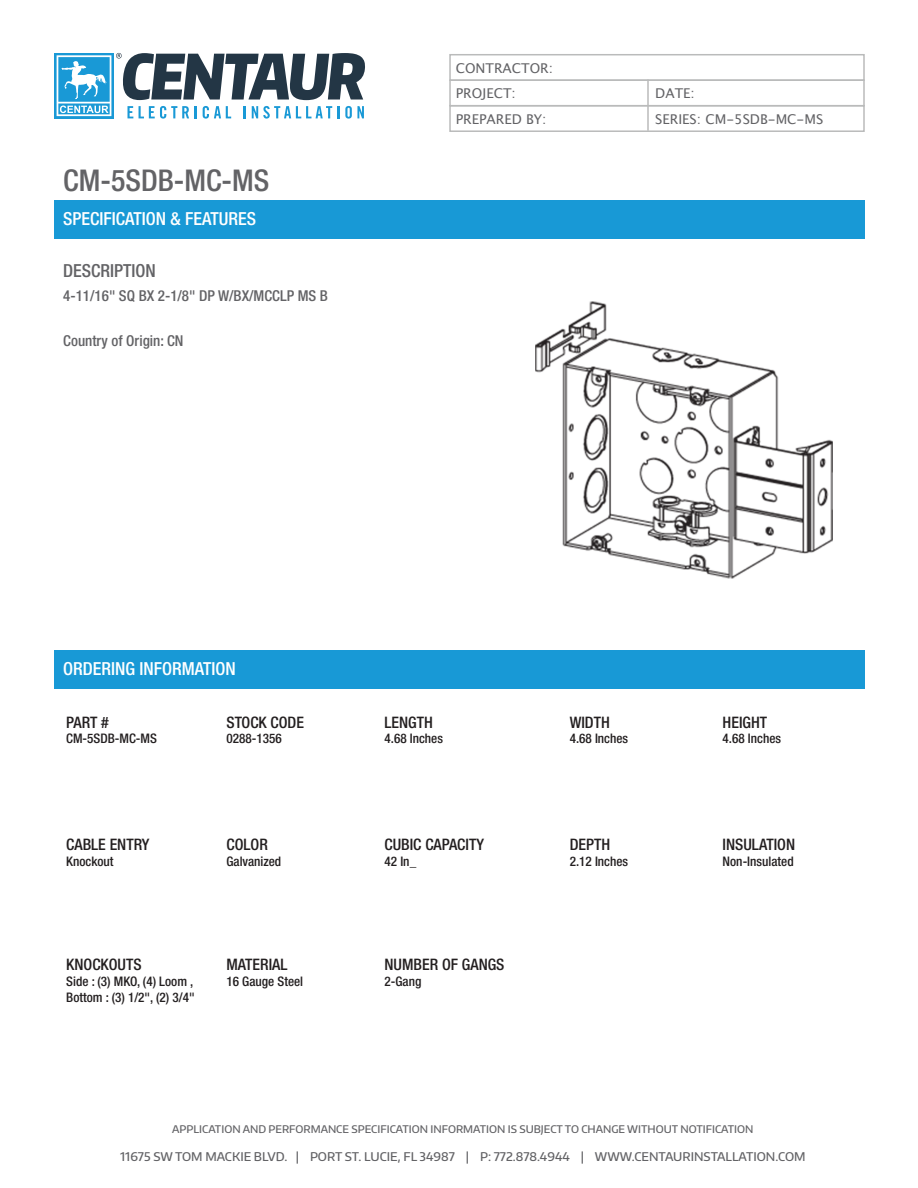
<style>
.page{position:relative;width:918px;height:1188px;background:#fff}
.page>*{position:absolute;margin:0;border:0;box-sizing:border-box;transform-origin:0 0}
.t1{font:500 condensed 30px "Helvetica Neue";color:#636366}
.t2{font:500 condensed 18px "Helvetica Neue";color:#fff}
.t3{font:500 condensed 18px "Helvetica Neue";color:#636366}
.t4{font:500 condensed 15.9px "Helvetica Neue";color:#231f20}
.t5{font:500 condensed 15px "Helvetica Neue";color:#636366}
.t6{font:13.5px "Lucida Grande";color:#636366}
.t7{font:500 condensed 13.2px/15.9px "Helvetica Neue";color:#231f20}
.t8{font:500 12px "Encode Sans Normal";color:#636366}
.t9{font:500 10.5px "Encode Sans Normal";color:#636366}
</style>
<div class="page">
<svg style="left:54px;top:53px;width:3px;height:65px"></svg>
<svg style="left:57px;top:53px;width:308px;height:65px"></svg>
<div style="left:449px;top:54px;width:416px;height:27px;border:2px solid #babbbb"></div>
<div style="left:449px;top:79px;width:416px;height:27px;border:2px solid #babbbb"></div>
<hr style="left:647px;top:80px;width:2px;height:25px;background:#babbbb">
<div style="left:449px;top:105px;width:416px;height:27px;border:2px solid #babbbb"></div>
<hr style="left:647px;top:106px;width:2px;height:24px;background:#babbbb">
<div style="left:54px;top:200px;width:811px;height:39px;background:#1899d6"></div>
<div style="left:54px;top:650px;width:811px;height:39px;background:#1899d6"></div>
<img style="left:535px;top:301px;width:297px;height:278px">
<p class="t1" style="left:63px;top:163px;width:208px">CM-5SDB-MC-MS</p>
<p class="t2" style="left:63px;top:208px;width:195px">SPECIFICATION &amp; FEATURES</p>
<p class="t3" style="left:63px;top:260px;width:94px">DESCRIPTION</p>
<p class="t5" style="left:63px;top:286px;width:266px">4-11/16" SQ BX 2-1/8" DP W/BX/MCCLP MS B</p>
<p class="t5" style="left:63px;top:331px;width:122px">Country of Origin: CN</p>
<p class="t6" style="left:456px;top:60px;width:99px">CONTRACTOR:</p>
<p class="t6" style="left:456px;top:86px;width:62px">PROJECT:</p>
<p class="t6" style="left:655px;top:86px;width:41px">DATE:</p>
<p class="t6" style="left:456px;top:111px;width:92px">PREPARED BY:</p>
<p class="t6" style="left:655px;top:111px;width:170px">SERIES: CM-5SDB-MC-MS</p>
<p class="t2" style="left:63px;top:658px;width:174px">ORDERING INFORMATION</p>
<p class="t4" style="left:66px;top:712px;width:44px">PART #</p>
<p class="t7" style="left:66px;top:731px;width:92px">CM-5SDB-MC-MS</p>
<p class="t4" style="left:226px;top:712px;width:79px">STOCK CODE</p>
<p class="t7" style="left:226px;top:731px;width:57px">0288-1356</p>
<p class="t4" style="left:385px;top:712px;width:50px">LENGTH</p>
<p class="t7" style="left:385px;top:731px;width:60px">4.68 Inches</p>
<p class="t4" style="left:570px;top:712px;width:42px">WIDTH</p>
<p class="t7" style="left:570px;top:731px;width:60px">4.68 Inches</p>
<p class="t4" style="left:723px;top:712px;width:46px">HEIGHT</p>
<p class="t7" style="left:723px;top:731px;width:60px">4.68 Inches</p>
<p class="t4" style="left:66px;top:835px;width:85px">CABLE ENTRY</p>
<p class="t7" style="left:66px;top:854px;width:49px">Knockout</p>
<p class="t4" style="left:226px;top:835px;width:43px">COLOR</p>
<p class="t7" style="left:226px;top:854px;width:56px">Galvanized</p>
<p class="t4" style="left:385px;top:835px;width:101px">CUBIC CAPACITY</p>
<p class="t7" style="left:385px;top:854px;width:33px">42 In_</p>
<p class="t4" style="left:570px;top:835px;width:42px">DEPTH</p>
<p class="t7" style="left:570px;top:854px;width:60px">2.12 Inches</p>
<p class="t4" style="left:723px;top:835px;width:74px">INSULATION</p>
<p class="t7" style="left:723px;top:854px;width:73px">Non-Insulated</p>
<p class="t4" style="left:66px;top:955px;width:77px">KNOCKOUTS</p>
<p class="t7" style="left:66px;top:974px;width:130px">Side : (3) MKO, (4) Loom ,<br>Bottom : (3) 1/2", (2) 3/4"</p>
<p class="t4" style="left:226px;top:955px;width:63px">MATERIAL</p>
<p class="t7" style="left:226px;top:974px;width:78px">16 Gauge Steel</p>
<p class="t4" style="left:385px;top:955px;width:121px">NUMBER OF GANGS</p>
<p class="t7" style="left:385px;top:974px;width:38px">2-Gang</p>
<p class="t9" style="left:172px;top:1122px;width:583px">APPLICATION AND PERFORMANCE SPECIFICATION INFORMATION IS SUBJECT TO CHANGE WITHOUT NOTIFICATION</p>
<p class="t8" style="left:120px;top:1149px;width:687px">11675 SW TOM MACKIE BLVD. | PORT ST. LUCIE, FL 34987 | P: 772.878.4944 | WWW.CENTAURINSTALLATION.COM</p>
</div>
